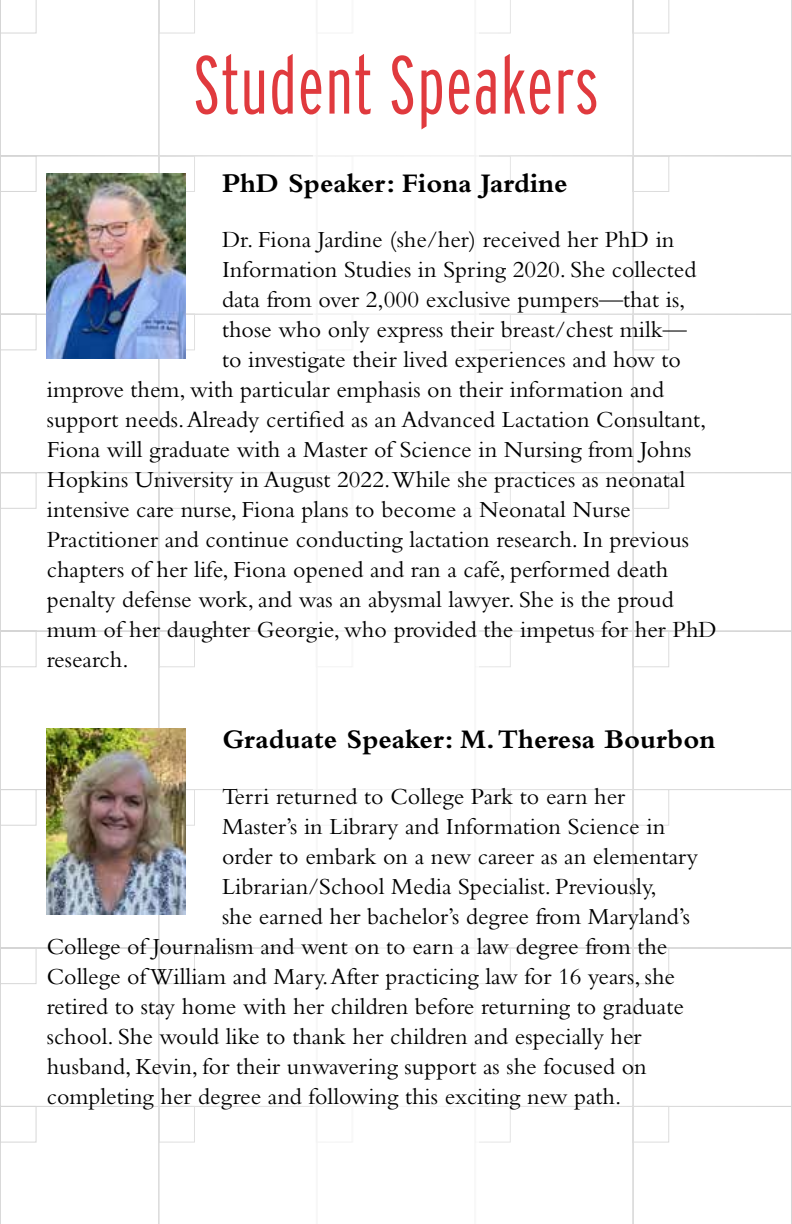
<style>
.page{position:relative;width:792px;height:1224px;background:#fff}
.page>*{position:absolute;margin:0;border:0;box-sizing:border-box;transform-origin:0 0}
.Cover_Title{font:300 82px "Interstate Compressed";letter-spacing:.01em;color:#e03a3e}
.Subtitle{font:700 28px "Bembo Std";color:#000}
.Paragraph_Style_2{font:24px "Bembo Std";color:#000}
</style>
<div class="page">
<img style="left:47px;top:174px;width:139px;height:185px">
<img style="left:47px;top:729px;width:139px;height:185px">
<p class="Cover_Title" style="left:193px;top:39px;width:407px">Student Speakers</p>
<p class="Subtitle" style="left:222px;top:168px;width:347px">PhD Speaker: Fiona Jardine</p>
<p class="Paragraph_Style_2" style="left:222px;top:226px;width:454px">Dr. Fiona Jardine (she/her) received her PhD in</p>
<p class="Paragraph_Style_2" style="left:222px;top:256px;width:476px">Information Studies in Spring 2020. She collected</p>
<p class="Paragraph_Style_2" style="left:222px;top:286px;width:465px">data from over 2,000 exclusive pumpers—that is,</p>
<p class="Paragraph_Style_2" style="left:222px;top:316px;width:466px">those who only express their breast/chest milk—</p>
<p class="Paragraph_Style_2" style="left:222px;top:346px;width:461px">to investigate their lived experiences and how to</p>
<p class="Paragraph_Style_2" style="left:47px;top:376px;width:619px">improve them, with particular emphasis on their information and</p>
<p class="Paragraph_Style_2" style="left:47px;top:406px;width:661px">support needs. Already certified as an Advanced Lactation Consultant,</p>
<p class="Paragraph_Style_2" style="left:47px;top:436px;width:646px">Fiona will graduate with a Master of Science in Nursing from Johns</p>
<p class="Paragraph_Style_2" style="left:47px;top:466px;width:640px">Hopkins University in August 2022.While she practices as neonatal</p>
<p class="Paragraph_Style_2" style="left:47px;top:496px;width:586px">intensive care nurse, Fiona plans to become a Neonatal Nurse</p>
<p class="Paragraph_Style_2" style="left:47px;top:526px;width:644px">Practitioner and continue conducting lactation research. In previous</p>
<p class="Paragraph_Style_2" style="left:47px;top:556px;width:623px">chapters of her life, Fiona opened and ran a café, performed death</p>
<p class="Paragraph_Style_2" style="left:47px;top:586px;width:628px">penalty defense work, and was an abysmal lawyer. She is the proud</p>
<p class="Paragraph_Style_2" style="left:47px;top:616px;width:672px">mum of her daughter Georgie, who provided the impetus for her PhD</p>
<p class="Paragraph_Style_2" style="left:47px;top:646px;width:83px">research.</p>
<p class="Subtitle" style="left:222px;top:723px;width:495px">Graduate Speaker: M. Theresa Bourbon</p>
<p class="Paragraph_Style_2" style="left:222px;top:783px;width:405px">Terri returned to College Park to earn her</p>
<p class="Paragraph_Style_2" style="left:222px;top:813px;width:445px">Master’s in Library and Information Science in</p>
<p class="Paragraph_Style_2" style="left:222px;top:843px;width:478px">order to embark on a new career as an elementary</p>
<p class="Paragraph_Style_2" style="left:222px;top:873px;width:436px">Librarian/School Media Specialist. Previously,</p>
<p class="Paragraph_Style_2" style="left:222px;top:903px;width:470px">she earned her bachelor’s degree from Maryland’s</p>
<p class="Paragraph_Style_2" style="left:47px;top:933px;width:622px">College of Journalism and went on to earn a law degree from the</p>
<p class="Paragraph_Style_2" style="left:47px;top:963px;width:630px">College of William and Mary. After practicing law for 16 years, she</p>
<p class="Paragraph_Style_2" style="left:47px;top:993px;width:639px">retired to stay home with her children before returning to graduate</p>
<p class="Paragraph_Style_2" style="left:47px;top:1023px;width:596px">school. She would like to thank her children and especially her</p>
<p class="Paragraph_Style_2" style="left:47px;top:1053px;width:601px">husband, Kevin, for their unwavering support as she focused on</p>
<p class="Paragraph_Style_2" style="left:47px;top:1083px;width:576px">completing her degree and following this exciting new path.</p>
</div>
